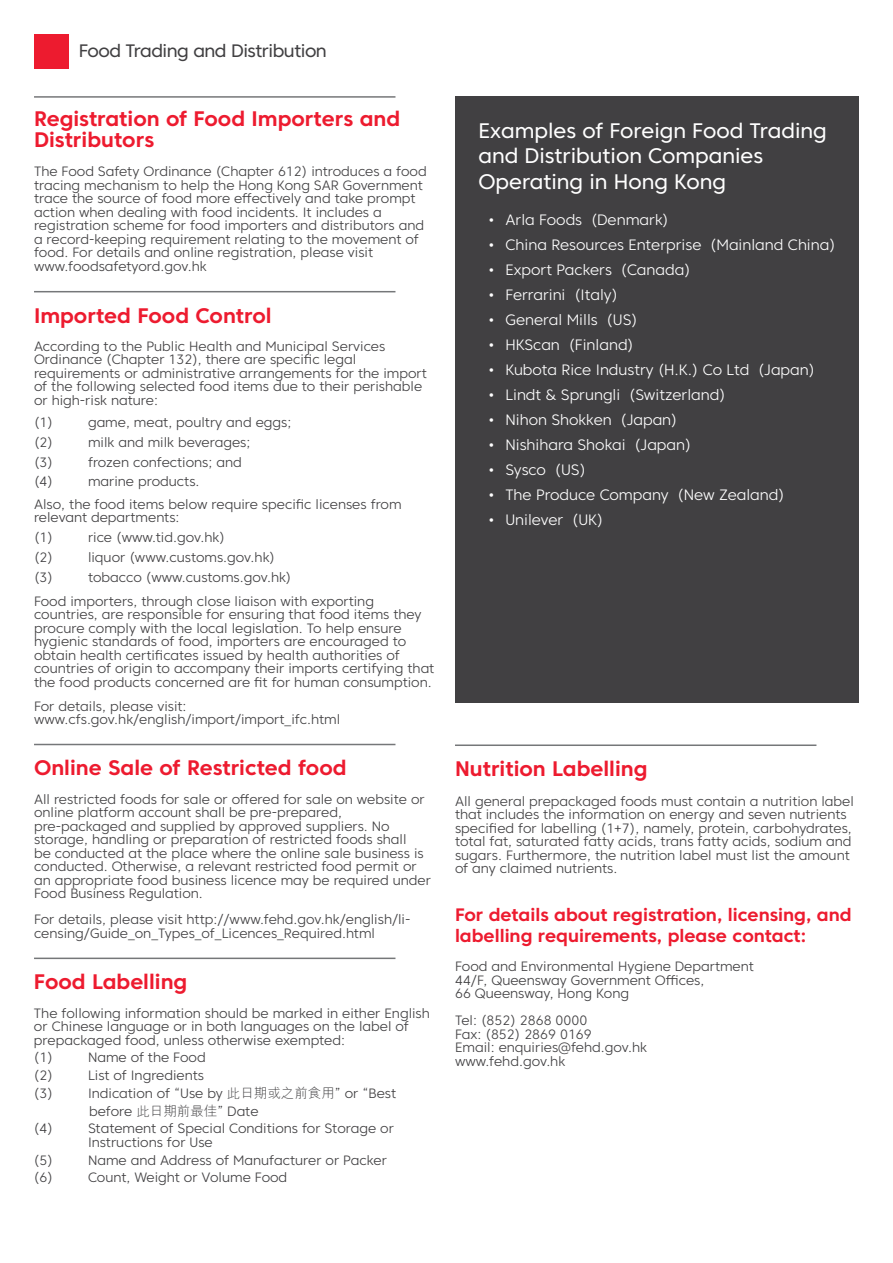
<style>
.page{position:relative;width:893px;height:1263px;background:#fff}
.page>*{position:absolute;margin:0;border:0;box-sizing:border-box;transform-origin:0 0}
.t1{font:700 21px/21px "Core Sans C 65";color:#ed1b2f}
.t2{font:21px/25.2px "Core Sans C 45";color:#fff}
.t3{font:700 18px/21px "Core Sans C 65";color:#ed1b2f}
.t4{font:18px "Core Sans C 45";letter-spacing:-.025em;color:#414042}
.t5{font:300 15px "Core Sans C 35";color:#fff}
.t6{font:300 13.5px/13.5px "Core Sans C 35";color:#414042}
.s1{font-family:"M Hei HK"}
</style>
<div class="page">
<div style="left:34px;top:34px;width:34px;height:34px;background:#ed1b2f"></div>
<div style="left:455px;top:96px;width:404px;height:606px;background:#414042"></div>
<hr style="left:34px;top:96px;width:361px;height:2px;background:#757779">
<hr style="left:34px;top:291px;width:361px;height:1px;background:#757779">
<hr style="left:34px;top:744px;width:361px;height:1px;background:#757779">
<hr style="left:34px;top:957px;width:361px;height:2px;background:#757779">
<hr style="left:455px;top:744px;width:361px;height:2px;background:#757779">
<h2 class="t4" style="left:79px;top:39px;width:250px">Food Trading and Distribution</h2>
<h1 class="t1" style="left:34px;top:108px;width:368px">Registration of Food Importers and<br>Distributors</h1>
<p class="t6" style="left:34px;top:165px;width:394px">The Food Safety Ordinance (Chapter 612) introduces a food tracing mechanism to help the Hong Kong SAR Government trace the source of food more effectively and take prompt action when dealing with food incidents. It includes a registration scheme for food importers and distributors and a record-keeping requirement relating to the movement of food. For details and online registration, please visit www.foodsafetyord.gov.hk</p>
<h1 class="t1" style="left:34px;top:305px;width:239px">Imported Food Control</h1>
<p class="t6" style="left:34px;top:339px;width:394px">According to the Public Health and Municipal Services Ordinance (Chapter 132), there are specific legal requirements or administrative arrangements for the import of the following selected food items due to their perishable or high-risk nature:</p>
<p class="t6" style="left:34px;top:415px;width:21px">(1)</p>
<p class="t6" style="left:88px;top:415px;width:205px">game, meat, poultry and eggs;</p>
<p class="t6" style="left:34px;top:435px;width:21px">(2)</p>
<p class="t6" style="left:88px;top:435px;width:164px">milk and milk beverages;</p>
<p class="t6" style="left:34px;top:455px;width:21px">(3)</p>
<p class="t6" style="left:88px;top:455px;width:155px">frozen confections; and</p>
<p class="t6" style="left:34px;top:475px;width:21px">(4)</p>
<p class="t6" style="left:34px;top:471px;width:369px;line-height:22px;text-indent:54px">marine products.<br>Also, the food items below require specific licenses from</p>
<p class="t6" style="left:34px;top:507px;width:147px;line-height:19.8px">relevant departments: (1)</p>
<p class="t6" style="left:88px;top:530px;width:138px">rice (www.tid.gov.hk)</p>
<p class="t6" style="left:34px;top:550px;width:21px">(2)</p>
<p class="t6" style="left:88px;top:550px;width:189px">liquor (www.customs.gov.hk)</p>
<p class="t6" style="left:34px;top:570px;width:21px">(3)</p>
<p class="t6" style="left:34px;top:565px;width:341px;line-height:24.2px;text-indent:54px">tobacco (www.customs.gov.hk)<br>Food importers, through close liaison with exporting</p>
<p class="t6" style="left:34px;top:608px;width:402px">countries, are responsible for ensuring that food items they procure comply with the local legislation. To help ensure hygienic standards of food, importers are encouraged to obtain health certificates issued by health authorities of countries of origin to accompany their imports certifying that the food products concerned are fit for human consumption.</p>
<p class="t6" style="left:34px;top:699px;width:308px">For details, please visit: www.cfs.gov.hk/english/import/import_ifc.html</p>
<h1 class="t1" style="left:34px;top:757px;width:314px">Online Sale of Restricted food</h1>
<p class="t6" style="left:34px;top:792px;width:398px">All restricted foods for sale or offered for sale on website or online platform account shall be pre-prepared, pre-packaged and supplied by approved suppliers. No storage, handling or preparation of restricted foods shall<br>be conducted at the place where the online sale business is conducted. Otherwise, a relevant restricted food permit or an appropriate food business licence may be required under Food Business Regulation.</p>
<p class="t6" style="left:34px;top:913px;width:378px">For details, please visit http://www.fehd.gov.hk/english/li&shy;censing/Guide_on_Types_of_Licences_Required.html</p>
<h1 class="t1" style="left:34px;top:971px;width:155px">Food Labelling</h1>
<p class="t6" style="left:34px;top:1006px;width:397px">The following information should be marked in either English or Chinese language or in both languages on the label of prepackaged food, unless otherwise exempted:</p>
<p class="t6" style="left:34px;top:1051px;width:21px">(1)</p>
<p class="t6" style="left:88px;top:1051px;width:119px">Name of the Food</p>
<p class="t6" style="left:34px;top:1068px;width:21px">(2)</p>
<p class="t6" style="left:88px;top:1068px;width:118px">List of Ingredients</p>
<p class="t6" style="left:34px;top:1086px;width:21px">(3)</p>
<p class="t6" style="left:88px;top:1084px;width:310px;line-height:17.7px">Indication of “Use by <span class="s1">此日期或之前食用</span>” or “Best before <span class="s1">此日期前最佳</span>” Date</p>
<p class="t6" style="left:34px;top:1122px;width:21px">(4)</p>
<p class="t6" style="left:88px;top:1122px;width:307px">Statement of Special Conditions for Storage or<br>Instructions for Use</p>
<p class="t6" style="left:34px;top:1153px;width:21px">(5)</p>
<p class="t6" style="left:88px;top:1153px;width:300px">Name and Address of Manufacturer or Packer</p>
<p class="t6" style="left:34px;top:1171px;width:21px">(6)</p>
<p class="t6" style="left:88px;top:1171px;width:201px">Count, Weight or Volume Food</p>
<h1 class="t2" style="left:478px;top:118px;width:350px">Examples of Foreign Food Trading and Distribution Companies<br>Operating in Hong Kong</h1>
<p class="t5" style="left:488px;top:210px;width:182px">• Arla Foods (Denmark)</p>
<p class="t5" style="left:488px;top:235px;width:349px">• China Resources Enterprise (Mainland China)</p>
<p class="t5" style="left:488px;top:260px;width:204px">• Export Packers (Canada)</p>
<p class="t5" style="left:488px;top:285px;width:131px">• Ferrarini (Italy)</p>
<p class="t5" style="left:488px;top:310px;width:151px">• General Mills (US)</p>
<p class="t5" style="left:488px;top:336px;width:147px">• HKScan (Finland)</p>
<p class="t5" style="left:488px;top:361px;width:328px">• Kubota Rice Industry (H.K.) Co Ltd (Japan)</p>
<p class="t5" style="left:488px;top:386px;width:239px">• Lindt &amp; Sprungli (Switzerland)</p>
<p class="t5" style="left:488px;top:411px;width:191px">• Nihon Shokken (Japan)</p>
<p class="t5" style="left:488px;top:436px;width:204px">• Nishihara Shokai (Japan)</p>
<p class="t5" style="left:488px;top:461px;width:99px">• Sysco (US)</p>
<p class="t5" style="left:488px;top:486px;width:298px">• The Produce Company (New Zealand)</p>
<p class="t5" style="left:488px;top:511px;width:116px">• Unilever (UK)</p>
<h1 class="t1" style="left:455px;top:758px;width:194px">Nutrition Labelling</h1>
<p class="t6" style="left:455px;top:794px;width:400px">All general prepackaged foods must contain a nutrition label that includes the information on energy and seven nutrients specified for labelling (1+7), namely, protein, carbohydrates, total fat, saturated fatty acids, trans fatty acids, sodium and sugars. Furthermore, the nutrition label must list the amount of any claimed nutrients.</p>
<h2 class="t3" style="left:455px;top:904px;width:398px">For details about registration, licensing, and labelling requirements, please contact:</h2>
<p class="t6" style="left:455px;top:960px;width:300px">Food and Environmental Hygiene Department<br>44/F, Queensway Government Offices,<br>66 Queensway, Hong Kong</p>
<p class="t6" style="left:455px;top:1014px;width:194px">Tel: (852) 2868 0000<br>Fax: (852) 2869 0169<br>Email: enquiries@fehd.gov.hk www.fehd.gov.hk</p>
</div>
